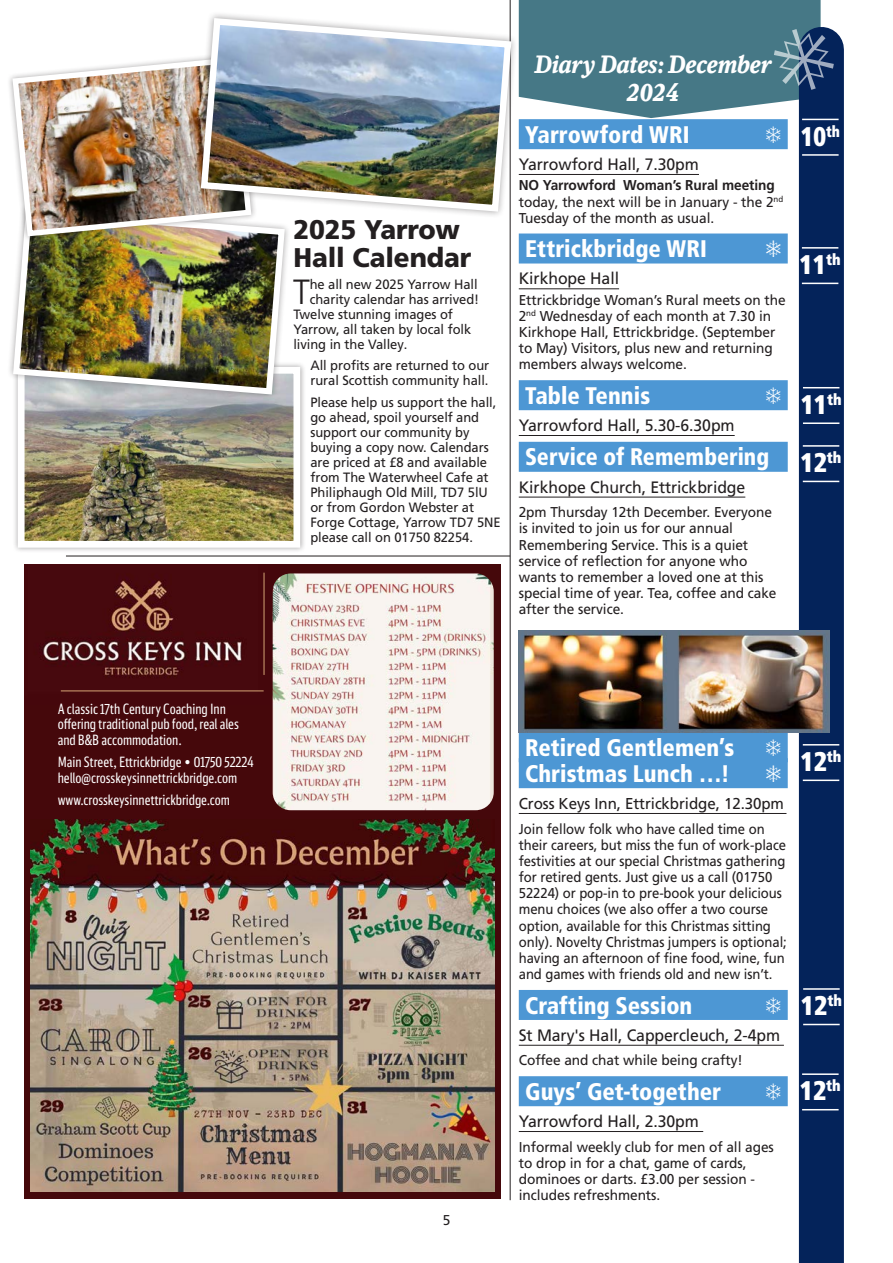
<style>
.page{position:relative;width:893px;height:1263px;background:#fff}
.page>*{position:absolute;margin:0;border:0;box-sizing:border-box;transform-origin:0 0}
.body_text_2{font:300 34.95px "Frutiger LT Pro";color:#231f20;scale:.96 1}
.t1{font:900 condensed 27px "Frutiger LT Pro";letter-spacing:-.005em;color:#fff;scale:.95 1}
.t2{font:900 27px/28.5px "Frutiger LT Pro";letter-spacing:-.005em;color:#231f20;scale:.96 1}
.t3{font:900 condensed 27px "Frutiger LT Pro";letter-spacing:-.005em;color:#fff;scale:.9 1}
.Colour_header_Blue{font:900 condensed 24px "Frutiger LT Pro";color:#fff;scale:.96 1}
.t4{font:italic 700 24px/28.8px "DB News TF";letter-spacing:-.005em;color:#fff;text-align:center;scale:.91 1}
.Colour_header_Blue-2{font:900 condensed 24px "Frutiger LT Pro";color:#fff;scale:.93 1}
.subheader{font:16.5px "Frutiger LT Pro";letter-spacing:-.005em;color:#231f20;scale:.96 1}
.subheader-2{font:15.75px "Frutiger LT Pro";letter-spacing:-.005em;color:#231f20;scale:.96 1}
.body_text_2-2{font:14.25px/16.2px "Frutiger LT Pro";letter-spacing:-.005em;color:#231f20;scale:.96 1}
.body_text_2-3{font:14.25px/16.2px "Frutiger LT Pro";letter-spacing:-.005em;color:#231f20;scale:.92 1}
.body_text_2-4{font:14.25px/15.8px "DB Sans Comp Altern";letter-spacing:-.005em;color:#fff;scale:.96 1}
.body_text_2-5{font:13.5px/15px "Frutiger LT Pro";letter-spacing:-.005em;color:#231f20;scale:.96 1}
.s1{font-weight:700}
</style>
<div class="page">
<div style="left:799px;top:49px;width:45px;height:1214px;background:#04235a"></div>
<hr style="left:510px;top:0;width:1px;height:1200px;background:#231f20">
<hr style="left:803px;top:445px;width:36px;height:2px;background:#fff">
<hr style="left:803px;top:481px;width:36px;height:1px;background:#fff">
<hr style="left:802px;top:247px;width:36px;height:2px;background:#fff">
<hr style="left:802px;top:283px;width:36px;height:1px;background:#fff">
<hr style="left:803px;top:387px;width:36px;height:1px;background:#fff">
<hr style="left:803px;top:422px;width:36px;height:2px;background:#fff">
<hr style="left:803px;top:744px;width:36px;height:1px;background:#fff">
<hr style="left:803px;top:779px;width:36px;height:2px;background:#fff">
<hr style="left:803px;top:988px;width:37px;height:2px;background:#fff">
<hr style="left:803px;top:1024px;width:37px;height:1px;background:#fff">
<hr style="left:802px;top:1073px;width:37px;height:2px;background:#fff">
<hr style="left:802px;top:1109px;width:37px;height:1px;background:#fff">
<hr style="left:802px;top:119px;width:37px;height:1px;background:#fff">
<hr style="left:802px;top:154px;width:37px;height:2px;background:#fff">
<svg style="left:519px;top:0;width:315px;height:118px;background:#54808f"></svg>
<div style="left:24px;top:564px;width:477px;height:635px;background:#45080b"></div>
<img style="left:42px;top:572px;width:231px;height:132px">
<hr style="left:61px;top:690px;width:203px;height:1px;background:#d4a474">
<hr style="left:264px;top:573px;width:1px;height:102px;background:#d4a474">
<img style="left:30px;top:819px;width:465px;height:372px">
<div style="left:519px;top:119px;width:269px;height:30px;background:#4d97d4"></div>
<hr style="left:519px;top:174px;width:180px;height:1px;background:#231f20">
<div style="left:519px;top:233px;width:269px;height:30px;background:#4d97d4"></div>
<hr style="left:519px;top:289px;width:100px;height:1px;background:#231f20">
<div style="left:519px;top:380px;width:269px;height:30px;background:#4d97d4"></div>
<hr style="left:519px;top:435px;width:216px;height:1px;background:#231f20">
<div style="left:519px;top:442px;width:269px;height:30px;background:#4d97d4"></div>
<hr style="left:519px;top:497px;width:226px;height:1px;background:#231f20">
<div style="left:519px;top:732px;width:269px;height:30px;background:#4d97d4"></div>
<div style="left:519px;top:758px;width:269px;height:30px;background:#4d97d4"></div>
<hr style="left:519px;top:813px;width:267px;height:1px;background:#231f20">
<div style="left:519px;top:990px;width:269px;height:30px;background:#4d97d4"></div>
<hr style="left:519px;top:1045px;width:265px;height:1px;background:#231f20">
<div style="left:519px;top:1076px;width:269px;height:30px;background:#4d97d4"></div>
<hr style="left:519px;top:1131px;width:184px;height:1px;background:#231f20">
<img style="left:519px;top:631px;width:310px;height:101px">
<img style="left:273px;top:573px;width:221px;height:237px">
<div style="left:12px;top:361px;width:294px;height:192px;background:#231f20;opacity:.4"></div>
<img style="left:26px;top:375px;width:266px;height:165px">
<div style="left:18px;top:367px;width:282px;height:181px;border:7px solid #fff"></div>
<div style="left:7px;top:202px;width:284px;height:199px;background:#231f20;opacity:.4"></div>
<img style="left:10px;top:219px;width:278px;height:179px">
<div style="left:7px;top:51px;width:250px;height:191px;background:#231f20;opacity:.4"></div>
<img style="left:9px;top:54px;width:245px;height:185px">
<div style="left:194px;top:11px;width:324px;height:208px;background:#231f20;opacity:.4"></div>
<img style="left:197px;top:15px;width:318px;height:200px">
<hr style="left:66px;top:556px;width:444px;height:1px;background:#231f20">
<p class="body_text_2-4" style="left:58px;top:700px;width:190px">A classic 17th Century Coaching Inn offering traditional pub food, real ales and B&amp;B accommodation.</p>
<p class="body_text_2-4" style="left:58px;top:754px;width:205px">Main Street, Ettrickbridge • 01750 52224 hello@crosskeysinnettrickbridge.com</p>
<p class="body_text_2-4" style="left:58px;top:792px;width:181px">www.crosskeysinnettrickbridge.com</p>
<p class="t2" style="left:293px;top:215px;width:187px">2025 Yarrow<br>Hall Calendar</p>
<p class="body_text_2" style="left:293px;top:271px;width:19px">T</p>
<p class="body_text_2-5" style="left:310px;top:277px;width:177px">he all new 2025 Yarrow Hall</p>
<p class="body_text_2-5" style="left:310px;top:292px;width:178px">charity calendar has arrived!</p>
<p class="body_text_2-5" style="left:293px;top:307px;width:168px">Twelve stunning images of</p>
<p class="body_text_2-5" style="left:293px;top:322px;width:187px">Yarrow, all taken by local folk</p>
<p class="body_text_2-5" style="left:293px;top:337px;width:120px">living in the Valley.</p>
<p class="body_text_2-5" style="left:310px;top:358px;width:188px">All profits are returned to our rural Scottish community hall.</p>
<p class="body_text_2-5" style="left:310px;top:394px;width:200px">Please help us support the hall, go ahead, spoil yourself and support our community by buying a copy now. Calendars are priced at £8 and available from The Waterwheel Cafe at<br>Philiphaugh Old Mill, TD7 5lU or from Gordon Webster at<br>Forge Cottage, Yarrow TD7 5NE please call on 01750 82254.</p>
<p class="t4" style="left:534px;top:49px;width:262px">Diary Dates: December<br>2024</p>
<p class="Colour_header_Blue" style="left:525px;top:120px;width:173px">Yarrowford WRI</p>
<p class="subheader" style="left:519px;top:155px;width:189px">Yarrowford Hall, 7.30pm</p>
<p class="body_text_2-2" style="left:519px;top:177px;width:277px"><span class="s1">NO Yarrowford Woman’s Rural meeting </span>today, the next will be in January - the 2<sup>nd<br></sup>Tuesday of the month as usual.</p>
<p class="Colour_header_Blue" style="left:525px;top:234px;width:191px">Ettrickbridge WRI</p>
<p class="subheader" style="left:519px;top:269px;width:106px">Kirkhope Hall</p>
<p class="body_text_2-2" style="left:519px;top:292px;width:279px">Ettrickbridge Woman’s Rural meets on the 2<sup>nd</sup> Wednesday of each month at 7.30 in Kirkhope Hall, Ettrickbridge. (September to May) Visitors, plus new and returning members always welcome.</p>
<p class="Colour_header_Blue" style="left:525px;top:381px;width:132px">Table Tennis</p>
<p class="subheader" style="left:519px;top:416px;width:226px">Yarrowford Hall, 5.30-6.30pm</p>
<p class="Colour_header_Blue-2" style="left:525px;top:443px;width:264px">Service of Remembering</p>
<p class="subheader" style="left:519px;top:477px;width:237px">Kirkhope Church, Ettrickbridge</p>
<p class="body_text_2-2" style="left:519px;top:504px;width:270px">2pm Thursday 12th December. Everyone is invited to join us for our annual Remembering Service. This is a quiet service of reflection for anyone who wants to remember a loved one at this special time of year. Tea, coffee and cake after the service.</p>
<p class="t3" style="left:801px;top:120px;width:45px">10<sup>th</sup></p>
<p class="t1" style="left:800px;top:248px;width:45px">11<sup>th</sup></p>
<p class="t1" style="left:801px;top:388px;width:45px">11<sup>th</sup></p>
<p class="t1" style="left:800px;top:446px;width:45px">12<sup>th</sup></p>
<p class="body_text_2-2" style="left:443px;top:1212px;width:9px">5</p>
<p class="Colour_header_Blue" style="left:525px;top:733px;width:219px">Retired Gentlemen’s</p>
<p class="Colour_header_Blue" style="left:525px;top:759px;width:215px">Christmas Lunch …!</p>
<p class="subheader-2" style="left:519px;top:794px;width:278px">Cross Keys Inn, Ettrickbridge, 12.30pm</p>
<p class="body_text_2-3" style="left:519px;top:821px;width:293px">Join fellow folk who have called time on their careers, but miss the fun of work-place festivities at our special Christmas gathering for retired gents. Just give us a call (01750<br>52224) or pop-in to pre-book your delicious menu choices (we also offer a two course option, available for this Christmas sitting only). Novelty Christmas jumpers is optional; having an afternoon of fine food, wine, fun and games with friends old and new isn’t.</p>
<p class="Colour_header_Blue" style="left:525px;top:991px;width:176px">Crafting Session</p>
<p class="subheader" style="left:519px;top:1025px;width:274px">St Mary's Hall, Cappercleuch, 2-4pm</p>
<p class="body_text_2-2" style="left:519px;top:1052px;width:235px">Coffee and chat while being crafty!</p>
<p class="Colour_header_Blue" style="left:525px;top:1077px;width:206px">Guys’ Get-together</p>
<p class="subheader" style="left:519px;top:1111px;width:189px">Yarrowford Hall, 2.30pm</p>
<p class="body_text_2-2" style="left:519px;top:1139px;width:267px">Informal weekly club for men of all ages to drop in for a chat, game of cards, dominoes or darts. £3.00 per session - includes refreshments.</p>
<p class="t1" style="left:800px;top:745px;width:45px">12<sup>th</sup></p>
<p class="t1" style="left:801px;top:989px;width:45px">12<sup>th</sup></p>
<p class="t1" style="left:800px;top:1074px;width:45px">12<sup>th</sup></p>
</div>
